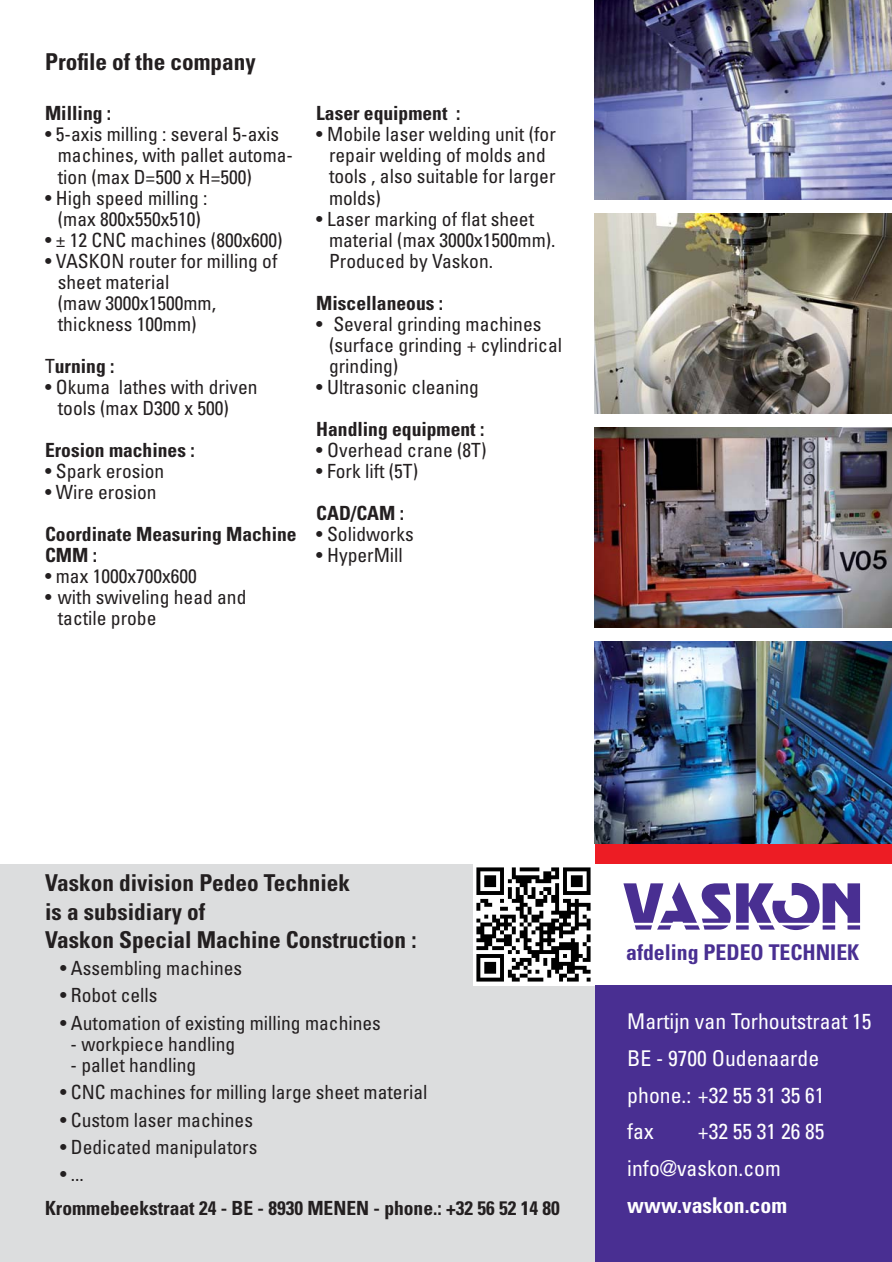
<style>
.page{position:relative;width:892px;height:1262px;background:#fff}
.page>*{position:absolute;margin:0;border:0;box-sizing:border-box;transform-origin:0 0}
.t1{font:700 condensed 23.25px/28.5px "Univers LT Std";color:#231f20}
.t2{font:condensed 21.75px/36.6px "Univers LT Std";color:#fff}
.t3{font:700 condensed 21.75px "Univers LT Std";color:#492f92}
.t4{font:700 condensed 21.75px "Univers LT Std";color:#fff}
.t5{font:condensed 19.5px/21px "Univers LT Std";color:#231f20}
.t6{font:700 condensed 19.5px/21px "Univers LT Std";color:#231f20}
.s1{font-weight:400}
</style>
<div class="page">
<div style="left:281px;top:854px;width:313px;height:407px;background:#dcddde"></div>
<div style="left:0;top:854px;width:297px;height:407px;background:#dcddde"></div>
<div style="left:0;top:0;width:594px;height:864px;background:#fff"></div>
<div style="left:594px;top:841px;width:297px;height:23px;background:#ed1c24"></div>
<div style="left:594px;top:984px;width:297px;height:277px;background:#492f92"></div>
<svg style="left:623px;top:882px;width:236px;height:47px"></svg>
<img style="left:594px;top:0;width:297px;height:200px">
<img style="left:594px;top:641px;width:297px;height:201px">
<img style="left:594px;top:427px;width:297px;height:200px">
<img style="left:594px;top:213px;width:297px;height:201px">
<img style="left:473px;top:864px;width:121px;height:121px">
<p class="t1" style="left:45px;top:49px;width:212px">Profile of the company</p>
<p class="t6" style="left:45px;top:104px;width:68px">Milling :</p>
<p class="t5" style="left:58px;top:125px;width:237px;text-indent:-13px">• 5-axis milling : several 5-axis machines, with pallet automa&shy;tion (max D=500 x H=500)</p>
<p class="t5" style="left:45px;top:188px;width:164px;text-align:center">• High speed milling : (max 800x550x510)</p>
<p class="t5" style="left:45px;top:230px;width:239px">• ± 12 CNC machines (800x600)</p>
<p class="t5" style="left:58px;top:251px;width:221px;text-indent:-13px">• VASKON router for milling of sheet material<br>(maw 3000x1500mm, thickness 100mm)</p>
<p class="t6" style="left:45px;top:356px;width:71px"><span class="s1">T</span>urning :</p>
<p class="t5" style="left:58px;top:377px;width:201px;text-indent:-13px">• Okuma lathes with driven tools (max D300 x 500)</p>
<p class="t6" style="left:45px;top:440px;width:151px">Erosion machines :</p>
<p class="t5" style="left:45px;top:461px;width:121px">• Spark erosion</p>
<p class="t5" style="left:45px;top:482px;width:113px">• Wire erosion</p>
<p class="t6" style="left:45px;top:524px;width:253px">Coordinate Measuring Machine<br>CMM :</p>
<p class="t5" style="left:45px;top:566px;width:153px">• max 1000x700x600</p>
<p class="t5" style="left:58px;top:587px;width:190px;text-indent:-13px">• with swiveling head and tactile probe</p>
<p class="t6" style="left:316px;top:104px;width:146px">Laser equipment :</p>
<p class="t5" style="left:329px;top:125px;width:228px;text-indent:-13px">• Mobile laser welding unit (for repair welding of molds and tools , also suitable for larger molds)</p>
<p class="t5" style="left:329px;top:209px;width:228px;text-indent:-13px">• Laser marking of flat sheet material (max 3000x1500mm).<br>Produced by Vaskon.</p>
<p class="t6" style="left:316px;top:293px;width:128px">Miscellaneous :</p>
<p class="t5" style="left:329px;top:314px;width:234px;text-indent:-13px">• Several grinding machines (surface grinding + cylindrical grinding)</p>
<p class="t5" style="left:316px;top:377px;width:164px">• Ultrasonic cleaning</p>
<p class="t6" style="left:316px;top:419px;width:169px">Handling equipment :</p>
<p class="t5" style="left:316px;top:440px;width:172px">• Overhead crane (8T)</p>
<p class="t5" style="left:316px;top:461px;width:103px">• Fork lift (5T)</p>
<p class="t6" style="left:316px;top:503px;width:89px">CAD/CAM :</p>
<p class="t5" style="left:316px;top:524px;width:99px">• Solidworks</p>
<p class="t5" style="left:316px;top:545px;width:88px">• HyperMill</p>
<p class="t1" style="left:45px;top:869px;width:373px">Vaskon division Pedeo Techniek<br>is a subsidiary of<br>Vaskon Special Machine Construction :</p>
<p class="t5" style="left:60px;top:958px;width:183px">• Assembling machines</p>
<p class="t5" style="left:60px;top:985px;width:99px">• Robot cells</p>
<p class="t5" style="left:60px;top:1013px;width:322px">• Automation of existing milling machines</p>
<p class="t5" style="left:71px;top:1034px;width:166px">- workpiece handling</p>
<p class="t5" style="left:71px;top:1055px;width:127px">- pallet handling</p>
<p class="t5" style="left:60px;top:1082px;width:369px">• CNC machines for milling large sheet material</p>
<p class="t5" style="left:60px;top:1109px;width:194px">• Custom laser machines</p>
<p class="t5" style="left:60px;top:1137px;width:199px">• Dedicated manipulators</p>
<p class="t5" style="left:60px;top:1164px;width:25px">• ...</p>
<p class="t6" style="left:45px;top:1198px;width:516px">Krommebeekstraat 24 - BE - 8930 MENEN - phone.: +32 56 52 14 80</p>
<p class="t3" style="left:626px;top:941px;width:234px">afdeling PEDEO TECHNIEK</p>
<p class="t2" style="left:627px;top:1004px;width:246px">Martijn van Torhoutstraat 15<br>BE - 9700 Oudenaarde phone.: +32 55 31 35 61<br>fax</p>
<p class="t2" style="left:627px;top:1114px;width:199px;text-indent:70px">+32 55 31 26 85 info@vaskon.com</p>
<p class="t4" style="left:627px;top:1194px;width:161px">www.vaskon.com</p>
</div>
